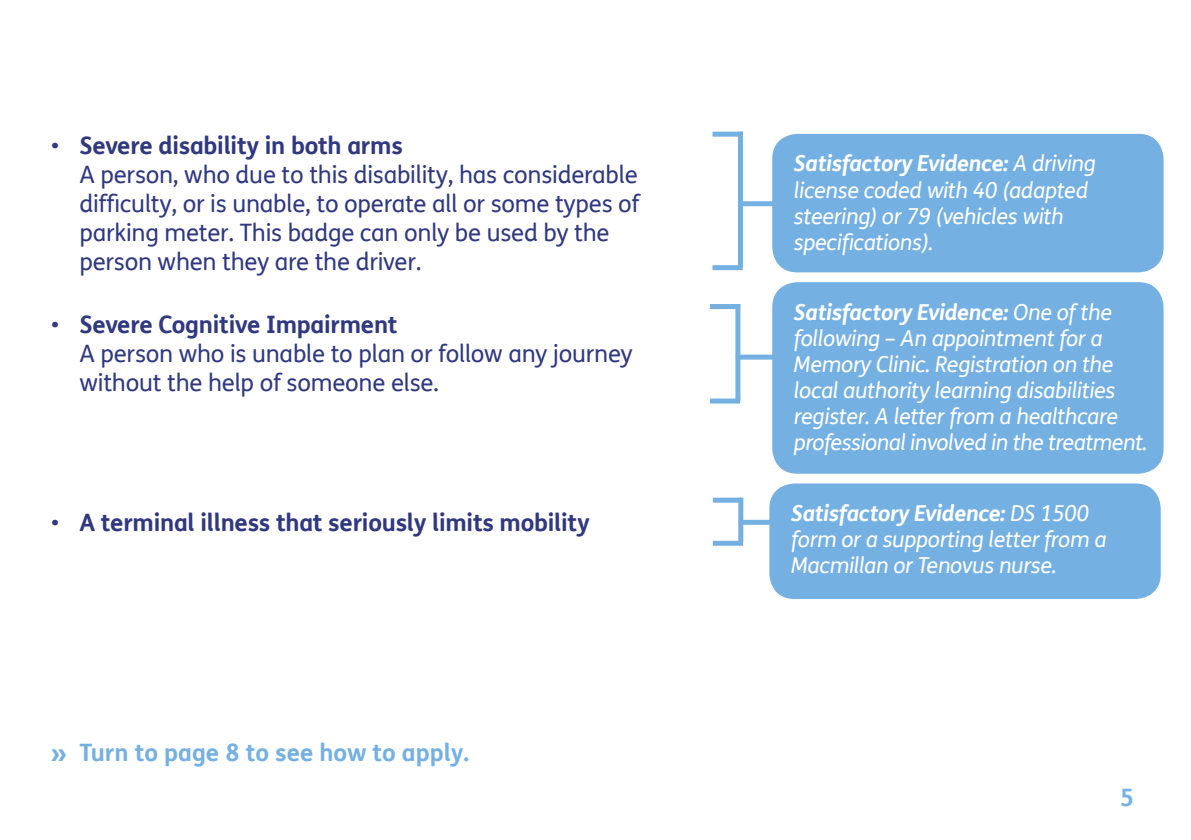
<style>
.page{position:relative;width:1191px;height:840px;background:#fff}
.page>*{position:absolute;margin:0;border:0;box-sizing:border-box;transform-origin:0 0}
.t1{font:24px/28.8px "FS Me";letter-spacing:-.01em;color:#303880}
.t2{font:700 24px "FS Me";letter-spacing:-.01em;color:#303880}
.t3{font:700 24px "FS Me";color:#75b0e3}
.Evidence_Title{font:italic 22px/26px "FS Me";letter-spacing:-.015em;color:#fff}
.s1{font-weight:700}
.s2{font-weight:400}
.s3{font-family:"Gill Sans"}
</style>
<div class="page">
<div style="left:713px;top:497px;width:30px;height:5px;background:#75b0e3"></div>
<div style="left:713px;top:540px;width:30px;height:5px;background:#75b0e3"></div>
<div style="left:738px;top:497px;width:5px;height:44px;background:#75b0e3"></div>
<div style="left:738px;top:519px;width:41px;height:5px;background:#75b0e3"></div>
<div style="left:712px;top:131px;width:30px;height:5px;background:#75b0e3"></div>
<div style="left:712px;top:265px;width:30px;height:5px;background:#75b0e3"></div>
<div style="left:738px;top:131px;width:5px;height:135px;background:#75b0e3"></div>
<div style="left:738px;top:201px;width:57px;height:5px;background:#75b0e3"></div>
<div style="left:773px;top:135px;width:389px;height:136px;background:#75b0e3;border-radius:24px"></div>
<div style="left:772px;top:134px;width:391px;height:138px;border:2px solid #75b0e3;border-radius:24px"></div>
<div style="left:770px;top:484px;width:389px;height:113px;background:#75b0e3;border-radius:24px"></div>
<div style="left:769px;top:483px;width:391px;height:115px;border:2px solid #75b0e3;border-radius:24px"></div>
<div style="left:773px;top:283px;width:389px;height:189px;background:#75b0e3;border-radius:24px"></div>
<div style="left:772px;top:282px;width:391px;height:191px;border:2px solid #75b0e3;border-radius:24px"></div>
<div style="left:710px;top:304px;width:30px;height:5px;background:#75b0e3"></div>
<div style="left:710px;top:398px;width:30px;height:5px;background:#75b0e3"></div>
<div style="left:735px;top:304px;width:5px;height:97px;background:#75b0e3"></div>
<div style="left:736px;top:354px;width:40px;height:5px;background:#75b0e3"></div>
<p class="t1" style="left:79px;top:131px;width:562px;text-indent:-28px">• <span class="s1">Severe disability in both arms<br></span>A person, who due to this disability, has considerable difficulty, or is unable, to operate all or some types of parking meter. This badge can only be used by the person when they are the driver.</p>
<p class="t1" style="left:79px;top:310px;width:555px;text-indent:-28px">• <span class="s1">Severe Cognitive Impairment<br></span>A person who is unable to plan or follow any journey without the help of someone else.</p>
<p class="t2" style="left:51px;top:503px;width:540px"><span class="s2">•</span> A terminal illness that seriously limits mobility</p>
<p class="t3" style="left:51px;top:733px;width:420px"><span class="s3">»</span> Turn to page 8 to see how to apply.</p>
<p class="Evidence_Title" style="left:794px;top:150px;width:303px"><span class="s1">Satisfactory Evidence:</span> A driving license coded with 40 (adapted steering) or 79 (vehicles with specifications).</p>
<p class="Evidence_Title" style="left:794px;top:298px;width:355px"><span class="s1">Satisfactory Evidence:</span> One of the following – An appointment for a Memory Clinic. Registration on the local authority learning disabilities register. A letter from a healthcare professional involved in the treatment.</p>
<p class="Evidence_Title" style="left:791px;top:499px;width:317px"><span class="s1">Satisfactory Evidence:</span> DS 1500 form or a supporting letter from a<br>Macmillan or Tenovus nurse.</p>
<p class="t3" style="left:1120px;top:778px;width:16px">5</p>
</div>
